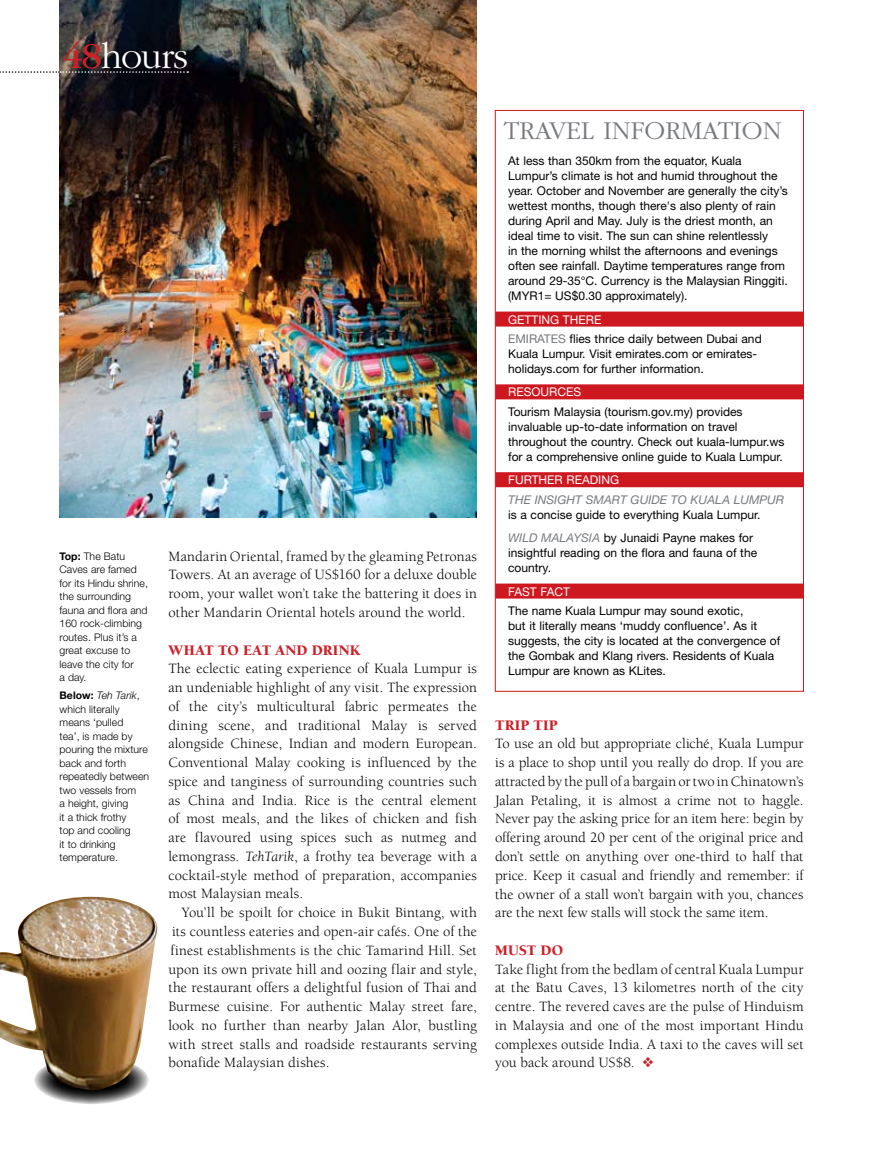
<style>
.page{position:relative;width:876px;height:1149px;background:#fff}
.page>*{position:absolute;margin:0;border:0;box-sizing:border-box;transform-origin:0 0}
.t1{font:300 37.5px "ITC Garamond Std";color:#fff}
.t2{font:300 26.7px "ITC Garamond Std";color:#76797e}
.t3{font:900 15px "Berkeley Std";letter-spacing:.01em;color:#cc2027}
.t4{font:14.7px/18.8px "Berkeley Std";letter-spacing:.01em;color:#000;text-align:justify}
.t5{font:12px/15px "Helvetica Neue LT Std";color:#000}
.t6{font:12px "Helvetica Neue LT Std";color:#fff}
.t7{font:italic 12px "Helvetica Neue LT Std";color:#76797e}
.t8{font:12px "Helvetica Neue LT Std";color:#76797e}
.t9{font:300 10.5px/13.5px "Helvetica Neue LT Std";letter-spacing:.005em;color:#000}
.s1{font-weight:400;color:#cc2027}
.s2{font-weight:700}
.s3{font-style:italic}
.s4{font-style:italic;color:#76797e}
.s5{color:#cc2027}
</style>
<div class="page">
<div style="left:495px;top:311px;width:309px;height:15px;background:#ce181f"></div>
<div style="left:495px;top:384px;width:309px;height:15px;background:#ce181f"></div>
<div style="left:495px;top:472px;width:309px;height:15px;background:#ce181f"></div>
<div style="left:495px;top:583px;width:309px;height:15px;background:#ce181f"></div>
<img style="left:60px;top:0;width:416px;height:517px">
<svg style="left:34px;top:1056px;width:115px;height:47px"></svg>
<img style="left:0;top:896px;width:158px;height:194px">
<svg style="left:0;top:71px;width:188px;height:2px"></svg>
<h1 class="t1" style="left:63px;top:36px;width:127px"><span class="s1">48</span>HOURS</h1>
<p class="t9" style="left:60px;top:548px;width:90px"><span class="s2">Top:</span> The Batu<br>Caves are famed for its Hindu shrine, the surrounding fauna and flora and<br>160 rock-climbing routes. Plus it’s a great excuse to leave the city for<br>a day.</p>
<p class="t9" style="left:60px;top:688px;width:91px"><span class="s2">Below:</span> <span class="s3">Teh Tarik</span>, which literally means ‘pulled<br>tea’, is made by pouring the mixture back and forth repeatedly between two vessels from<br>a height, giving<br>it a thick frothy<br>top and cooling<br>it to drinking temperature.</p>
<p class="t4" style="left:168px;top:547px;width:310px">Mandarin Oriental, framed by the gleaming Petronas Towers. At an average of US$160 for a deluxe double room, your wallet won’t take the battering it does in other Mandarin Oriental hotels around the world.</p>
<p class="t3" style="left:168px;top:641px;width:193px">WHAT TO EAT AND DRINK</p>
<p class="t4" style="left:168px;top:659px;width:310px">The eclectic eating experience of Kuala Lumpur is an undeniable highlight of any visit. The expression of the city’s multicultural fabric permeates the dining scene, and traditional Malay is served alongside Chinese, Indian and modern European.<br>Conventional Malay cooking is influenced by the spice and tanginess of surrounding countries such as China and India. Rice is the central element of most meals, and the likes of chicken and fish are flavoured using spices such as nutmeg and lemongrass. <span class="s3">TehTarik</span>, a frothy tea beverage with a cocktail-style method of preparation, accompanies most Malaysian meals.</p>
<p class="t4" style="left:168px;top:903px;width:310px;text-indent:14px">You’ll be spoilt for choice in Bukit Bintang, with its countless eateries and open-air cafés. One of the finest establishments is the chic Tamarind Hill. Set upon its own private hill and oozing flair and style, the restaurant offers a delightful fusion of Thai and Burmese cuisine. For authentic Malay street fare, look no further than nearby Jalan Alor, bustling with street stalls and roadside restaurants serving bonafide Malaysian dishes.</p>
<h2 class="t2" style="left:504px;top:117px;width:178px">TRAVEL INFORMATI</h2>
<h2 class="t2" style="left:742px;top:117px;width:41px">ON</h2>
<p class="t5" style="left:508px;top:153px;width:281px">At less than 350km from the equator, Kuala Lumpur’s climate is hot and humid throughout the year. October and November are generally the city’s wettest months, though there's also plenty of rain during April and May. July is the driest month, an ideal time to visit. The sun can shine relentlessly<br>in the morning whilst the afternoons and evenings often see rainfall. Daytime temperatures range from around 29-35°C. Currency is the Malaysian Ringgiti. (MYR1= US$0.30 approximately).</p>
<p class="t6" style="left:508px;top:312px;width:95px">GETTING THERE</p>
<p class="t8" style="left:508px;top:331px;width:16px">Emirates</p>
<p class="t5" style="left:508px;top:331px;width:255px;text-indent:61px">flies thrice daily between Dubai and<br>Kuala Lumpur. Visit emirates.com or emirates&shy;holidays.com for further information.</p>
<p class="t6" style="left:508px;top:385px;width:9px">resources</p>
<p class="t5" style="left:508px;top:403px;width:278px">Tourism Malaysia (tourism.gov.my) provides invaluable up-to-date information on travel throughout the country. Check out kuala-lumpur.ws for a comprehensive online guide to Kuala Lumpur.</p>
<p class="t6" style="left:508px;top:472px;width:112px">FURTHER READING</p>
<p class="t7" style="left:508px;top:492px;width:277px">THE INSIGHT SMART GUIDE TO KUALA LUMPUR</p>
<p class="t5" style="left:508px;top:502px;width:254px;line-height:23.5px">is a concise guide to everything Kuala Lumpur.<br><span class="s4">WILD MALAYSIA</span> by Junaidi Payne makes for</p>
<p class="t5" style="left:508px;top:545px;width:250px">insightful reading on the flora and fauna of the country.</p>
<p class="t6" style="left:508px;top:584px;width:63px">FAST FACT</p>
<p class="t5" style="left:508px;top:602px;width:274px">The name Kuala Lumpur may sound exotic,<br>but it literally means ‘muddy confluence’. As it suggests, the city is located at the convergence of the Gombak and Klang rivers. Residents of Kuala Lumpur are known as KLites.</p>
<p class="t3" style="left:495px;top:716px;width:64px">TRIP TIP</p>
<p class="t4" style="left:495px;top:734px;width:310px">To use an old but appropriate cliché, Kuala Lumpur is a place to shop until you really do drop. If you are attracted by the pull of a bargain or two in Chinatown’s Jalan Petaling, it is almost a crime not to haggle.<br>Never pay the asking price for an item here: begin by offering around 20 per cent of the original price and don’t settle on anything over one-third to half that price. Keep it casual and friendly and remember: if the owner of a stall won’t bargain with you, chances are the next few stalls will stock the same item.</p>
<p class="t3" style="left:495px;top:941px;width:70px">MUST DO</p>
<p class="t4" style="left:495px;top:959px;width:310px">Take flight from the bedlam of central Kuala Lumpur at the Batu Caves, 13 kilometres north of the city centre. The revered caves are the pulse of Hinduism in Malaysia and one of the most important Hindu complexes outside India. A taxi to the caves will set you back around US$8. <span class="s5">❖</span></p>
</div>
